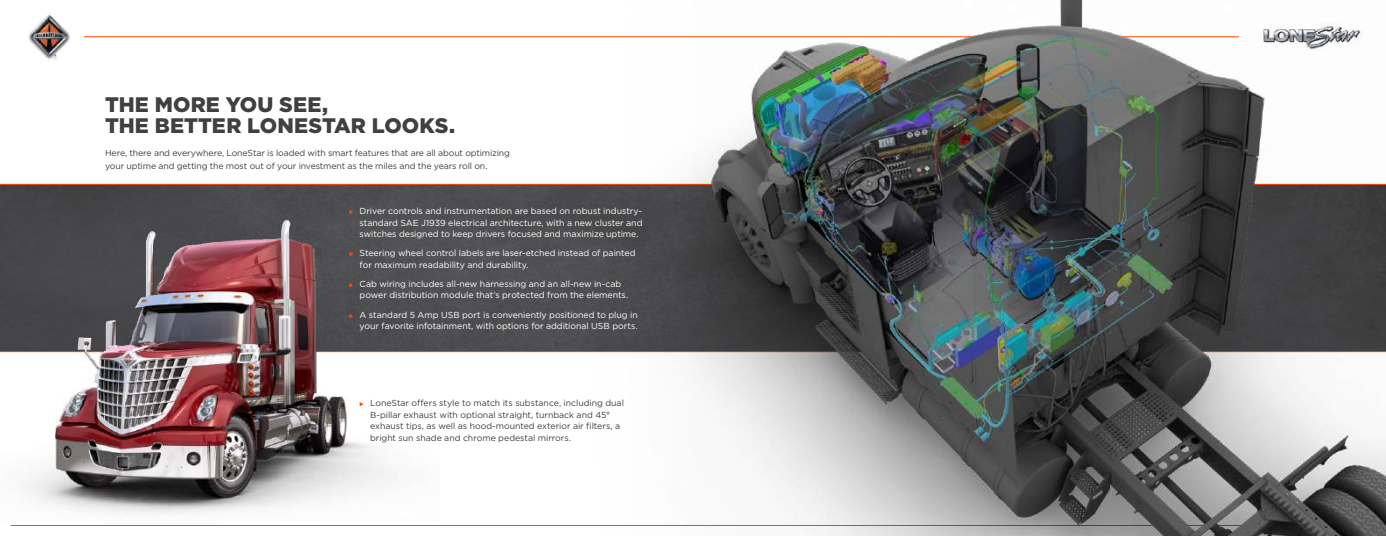
<style>
.page{position:relative;width:1386px;height:536px;background:#fff}
.page>*{position:absolute;margin:0;border:0;box-sizing:border-box;transform-origin:0 0}
.t1{font:900 21px/21px "Gotham";letter-spacing:.005em;color:#404042}
.t2{font:8.75px/11.4px "Gotham";letter-spacing:-.005em;color:#fff}
.t3{font:8.75px/11.4px "Gotham";letter-spacing:-.01em;color:#404042}
.s1{color:#fe4d00}
</style>
<div class="page">
<img style="left:0;top:185px;width:561px;height:166px">
<hr style="left:0;top:184px;width:1386px;height:1px;background:#fe4d00">
<hr style="left:0;top:351px;width:1386px;height:1px;background:#fe4d00">
<hr style="left:10px;top:525px;width:683px;height:1px;background:#fe4d00">
<div style="left:28px;top:14px;width:43px;height:47px;background:#000;opacity:.75"></div>
<img style="left:29px;top:15px;width:40px;height:41px">
<hr style="left:84px;top:36px;width:609px;height:1px;background:#fe4d00">
<img style="left:561px;top:0;width:825px;height:536px">
<img style="left:0;top:207px;width:440px;height:307px">
<h1 class="t1" style="left:105px;top:93px;width:352px">THE MORE YOU SEE,<br>THE BETTER LONESTAR LOOKS.</h1>
<p class="t3" style="left:105px;top:146px;width:407px;line-height:13.1px">Here, there and everywhere, LoneStar is loaded with smart features that are all about optimizing your uptime and getting the most out of your investment as the miles and the years roll on.</p>
<p class="t2" style="left:360px;top:205px;width:284px;text-align:justify;text-indent:-10px"><span class="s1">◆</span> Driver controls and instrumentation are based on robust industry&shy;standard SAE J1939 electrical architecture, with a new cluster and switches designed to keep drivers focused and maximize uptime.</p>
<p class="t2" style="left:360px;top:247px;width:277px;text-indent:-10px"><span class="s1">◆</span> Steering wheel control labels are laser-etched instead of painted for maximum readability and durability.</p>
<p class="t2" style="left:360px;top:278px;width:270px;text-indent:-10px"><span class="s1">◆</span> Cab wiring includes all-new harnessing and an all-new in-cab power distribution module that’s protected from the elements.</p>
<p class="t2" style="left:349px;top:308px;width:290px;text-align:right"><span class="s1">◆</span> A standard 5 Amp USB port is conveniently positioned to plug in your favorite infotainment, with options for additional USB ports.</p>
<p class="t3" style="left:370px;top:397px;width:255px;text-indent:-10px"><span class="s1">◆</span> LoneStar offers style to match its substance, including dual B-pillar exhaust with optional straight, turnback and 45° exhaust tips, as well as hood-mounted exterior air filters, a bright sun shade and chrome pedestal mirrors.</p>
</div>
